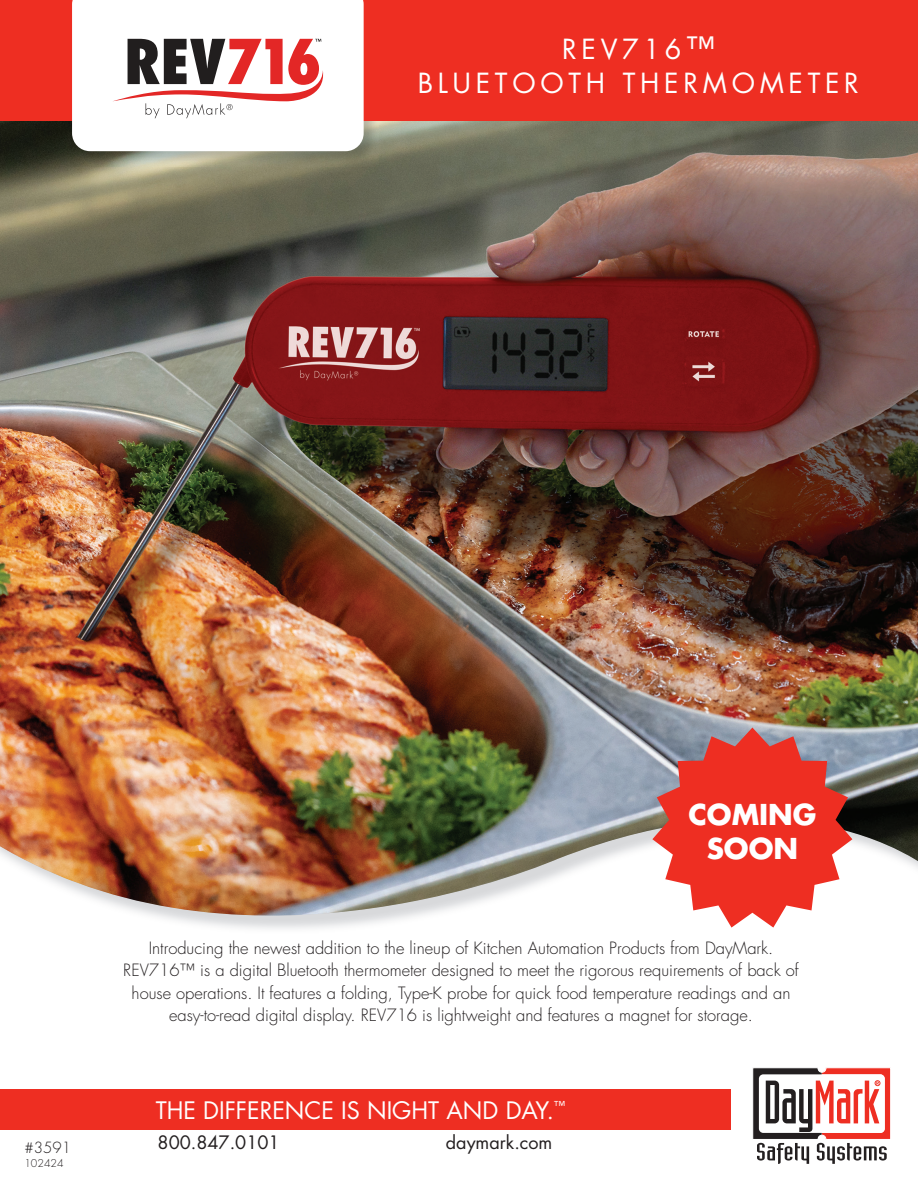
<style>
.page{position:relative;width:918px;height:1188px;background:#fff}
.page>*{position:absolute;margin:0;border:0;box-sizing:border-box;transform-origin:0 0}
.t1{font:700 27.9px/33.6px "Futura Std";color:#fff;text-align:center}
.t2{font:27px/34.8px "Futura Std";letter-spacing:.175em;color:#fff;text-align:center}
.t3{font:23.4px "Futura Std";color:#fff}
.t4{font:18px "Futura Std";color:#231f20}
.t5{font:300 16.5px/22.5px "Futura Std";color:#231f20;text-align:center}
.t6{font:300 15px "Futura Std";color:#231f20}
.t7{font:300 10.5px "Futura Std";color:#231f20}
.s1{font-weight:500;font-size:30px}
</style>
<div class="page">
<img style="left:0;top:121px;width:918px;height:795px">
<div style="left:0;top:1089px;width:731px;height:41px;background:#ee2e22"></div>
<div style="left:0;top:0;width:918px;height:121px;background:#ee2e22"></div>
<img style="left:70px;top:121px;width:309px;height:45px">
<div style="left:72px;top:0;width:292px;height:151px;background:#fff"></div>
<svg style="left:112px;top:39px;width:214px;height:79px"></svg>
<svg style="left:752px;top:1067px;width:139px;height:97px"></svg>
<svg style="left:652px;top:728px;width:200px;height:200px"></svg>
<h2 class="t2" style="left:418px;top:32px;width:443px">REV716<span class="s1">™<br></span>BLUETOOTH THERMOMETER</h2>
<p class="t6" style="left:24px;top:1138px;width:48px">#3591</p>
<p class="t7" style="left:24px;top:1156px;width:41px">102424</p>
<h1 class="t1" style="left:688px;top:798px;width:130px">COMING<br>SOON</h1>
<p class="t5" style="left:123px;top:937px;width:677px">Introducing the newest addition to the lineup of Kitchen Automation Products from DayMark.<br>REV716™ is a digital Bluetooth thermometer designed to meet the rigorous requirements of back of house operations. It features a folding, Type-K probe for quick food temperature readings and an easy-to-read digital display. REV716 is lightweight and features a magnet for storage.</p>
<h3 class="t3" style="left:156px;top:1095px;width:411px">THE DIFFERENCE IS NIGHT AND DAY.<sup>™</sup></h3>
<p class="t4" style="left:158px;top:1131px;width:123px">800.847.0101</p>
<p class="t4" style="left:446px;top:1131px;width:108px">daymark.com</p>
</div>
